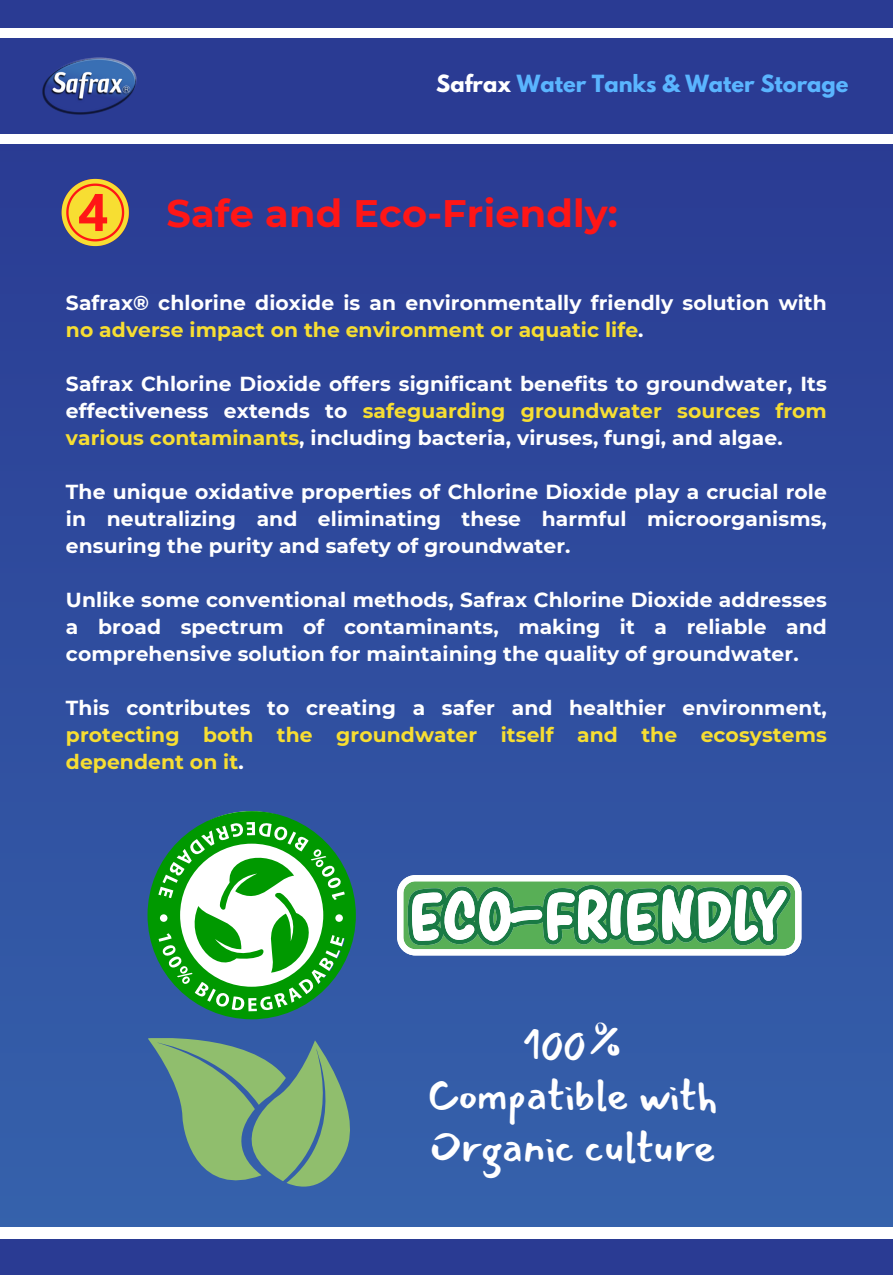
<style>
.page{position:relative;width:893px;height:1275px;background:#fff}
.page>*{position:absolute;margin:0;border:0;box-sizing:border-box;transform-origin:0 0}
.t1{font:43.2px/51.4px "Mansalva";color:#fff;text-align:center}
.t2{font:700 38.25px "Montserrat";letter-spacing:.005em;color:#ff1616}
.t3{font:700 21px "League Spartan";color:#5ab5ff}
.t4{font:700 20.25px/27px "Montserrat";letter-spacing:.005em;color:#fff;text-align:justify}
.t5{font:700 20.25px/27px "Montserrat";letter-spacing:.005em;color:#f7de32;text-align:justify}
.s1{color:#fff}
.s2{color:#f7de32}
</style>
<div class="page">
<div style="left:0;top:1239px;width:892px;height:36px;background:#2a3b93"></div>
<div style="left:0;top:0;width:892px;height:28px;background:#2a3b93"></div>
<div style="left:0;top:39px;width:892px;height:94px;background:#2a3b93"></div>
<div style="left:0;top:145px;width:892px;height:1081px;background:linear-gradient(to bottom,#2a3b93,#3662ac)"></div>
<img style="left:42px;top:57px;width:95px;height:58px">
<svg style="left:62px;top:179px;width:67px;height:67px;background:#ce9240"></svg>
<svg style="left:397px;top:875px;width:404px;height:80px"></svg>
<svg style="left:147px;top:811px;width:233px;height:399px;background:#589483"></svg>
<p class="t3" style="left:436px;top:73px;width:413px"><span class="s1">Safrax</span> Water Tanks &amp; Water Storage</p>
<p class="t2" style="left:166px;top:189px;width:453px">Safe and Eco-Friendly:</p>
<p class="t4" style="left:66px;top:289px;width:762px">Safrax® chlorine dioxide is an environmentally friendly solution with <span class="s2">no adverse impact on the environment or aquatic life</span>.</p>
<p class="t4" style="left:66px;top:370px;width:762px">Safrax Chlorine Dioxide offers significant benefits to groundwater, Its effectiveness extends to <span class="s2">safeguarding groundwater sources from various contaminants</span>, including bacteria, viruses, fungi, and algae.</p>
<p class="t4" style="left:66px;top:478px;width:762px">The unique oxidative properties of Chlorine Dioxide play a crucial role in neutralizing and eliminating these harmful microorganisms, ensuring the purity and safety of groundwater.</p>
<p class="t4" style="left:66px;top:586px;width:762px">Unlike some conventional methods, Safrax Chlorine Dioxide addresses a broad spectrum of contaminants, making it a reliable and comprehensive solution for maintaining the quality of groundwater.</p>
<p class="t5" style="left:66px;top:694px;width:762px"><span class="s1">This contributes to creating a safer and healthier environment, </span>protecting both the groundwater itself and the ecosystems dependent on it<span class="s1">.</span></p>
<h2 class="t1" style="left:426px;top:1018px;width:293px">100%<br>Compatible with<br>Organic culture</h2>
</div>
